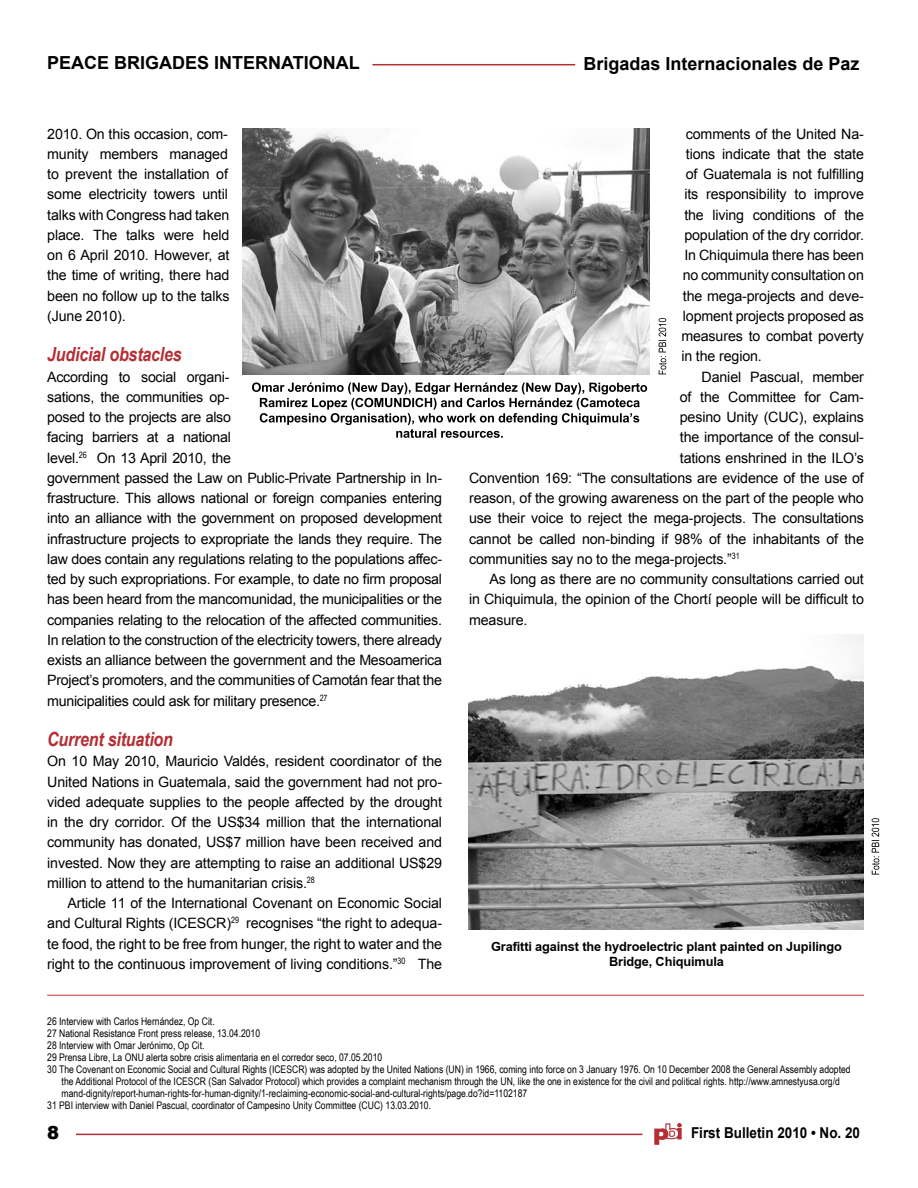
<style>
.page{position:relative;width:918px;height:1188px;background:#fff}
.page>*{position:absolute;margin:0;border:0;box-sizing:border-box;transform-origin:0 0}
.t1{font:italic 700 19.5px "Arial Narrow";letter-spacing:-.01em;color:#b42e34}
.t2{font:700 18px "Arial";color:#000}
.t3{font:700 15px "Arial";color:#000;scale:.9 1}
.t4{font:14.25px/20.2px "Arial";letter-spacing:-.01em;color:#000;text-align:justify}
.t5{font:700 12.75px/15.3px "Arial";letter-spacing:-.01em;color:#000;text-align:center}
.t6{font:10.5px "Arial Narrow";color:#000}
</style>
<div class="page">
<hr style="left:76px;top:1134px;width:566px;height:1px;background:#b42e34">
<svg style="left:654px;top:1123px;width:27px;height:22px"></svg>
<hr style="left:372px;top:64px;width:203px;height:1px;background:#b42e34">
<hr style="left:47px;top:995px;width:817px;height:1px;background:#b6343a">
<img style="left:242px;top:128px;width:408px;height:246px">
<svg style="left:659px;top:318px;width:7px;height:56px"></svg>
<img style="left:469px;top:634px;width:395px;height:296px">
<svg style="left:872px;top:818px;width:7px;height:57px"></svg>
<svg style="left:252px;top:382px;width:395px;height:56px"></svg>
<p class="t2" style="left:47px;top:52px;width:314px">PEACE BRIGADES INTERNATIONAL</p>
<p class="t2" style="left:584px;top:53px;width:278px">Brigadas Internacionales de Paz</p>
<p class="t4" style="left:47px;top:123px;width:184px">2010. On this occasion, com&shy;munity members managed to prevent the installation of some electricity towers until talks with Congress had taken place. The talks were held on 6 April 2010. However, at the time of writing, there had been no follow up to the talks (June 2010).</p>
<h1 class="t1" style="left:47px;top:343px;width:136px">Judicial obstacles</h1>
<p class="t4" style="left:47px;top:366px;width:396px;text-align:left">According to social organi-<br>sations, the communities op-<br>posed to the projects are also<br>facing barriers at a national<br>level.<sup>26</sup> On 13 April 2010, the<br>government passed the Law on Public-Private Partnership in In&shy;frastructure. This allows national or foreign companies entering into an alliance with the government on proposed development infrastructure projects to expropriate the lands they require. The law does contain any regulations relating to the populations affec&shy;ted by such expropriations. For example, to date no firm proposal has been heard from the mancomunidad, the municipalities or the companies relating to the relocation of the affected communities.<br>In relation to the construction of the electricity towers, there already exists an alliance between the government and the Mesoamerica Project’s promoters, and the communities of Camotán fear that the municipalities could ask for military presence.<sup>27</sup></p>
<h1 class="t1" style="left:47px;top:728px;width:127px">Current situation</h1>
<p class="t4" style="left:47px;top:751px;width:396px">On 10 May 2010, Mauricio Valdés, resident coordinator of the United Nations in Guatemala, said the government had not pro&shy;vided adequate supplies to the people affected by the drought in the dry corridor. Of the US$34 million that the international community has donated, US$7 million have been received and invested. Now they are attempting to raise an additional US$29 million to attend to the humanitarian crisis.<sup>28</sup></p>
<p class="t4" style="left:47px;top:893px;width:396px;text-indent:20px">Article 11 of the International Covenant on Economic Social and Cultural Rights (ICESCR)<sup>29</sup> recognises “the right to adequa&shy;te food, the right to be free from hunger, the right to water and the right to the continuous improvement of living conditions.”<sup>30</sup> The</p>
<p class="t4" style="left:686px;top:123px;width:180px">comments of the United Na-</p>
<p class="t4" style="left:686px;top:144px;width:180px">tions indicate that the state</p>
<p class="t4" style="left:686px;top:164px;width:180px">of Guatemala is not fulfilling</p>
<p class="t4" style="left:684px;top:184px;width:181px">its responsibility to improve</p>
<p class="t4" style="left:684px;top:204px;width:181px">the living conditions of the</p>
<p class="t4" style="left:684px;top:225px;width:181px">population of the dry corridor.</p>
<p class="t4" style="left:684px;top:245px;width:181px">In Chiquimula there has been</p>
<p class="t4" style="left:683px;top:265px;width:183px">no community consultation on</p>
<p class="t4" style="left:683px;top:285px;width:183px">the mega-projects and deve-</p>
<p class="t4" style="left:683px;top:306px;width:183px">lopment projects proposed as</p>
<p class="t4" style="left:681px;top:326px;width:184px">measures to combat poverty</p>
<p class="t4" style="left:681px;top:346px;width:82px">in the region.</p>
<p class="t4" style="left:702px;top:366px;width:164px">Daniel Pascual, member</p>
<p class="t4" style="left:680px;top:387px;width:186px">of the Committee for Cam-</p>
<p class="t4" style="left:680px;top:407px;width:186px">pesino Unity (CUC), explains</p>
<p class="t4" style="left:680px;top:427px;width:186px">the importance of the consul-</p>
<p class="t4" style="left:680px;top:447px;width:186px">tations enshrined in the ILO’s</p>
<p class="t4" style="left:469px;top:468px;width:396px">Convention 169: “The consultations are evidence of the use of</p>
<p class="t4" style="left:469px;top:488px;width:396px">reason, of the growing awareness on the part of the people who</p>
<p class="t4" style="left:469px;top:508px;width:396px">use their voice to reject the mega-projects. The consultations</p>
<p class="t4" style="left:469px;top:528px;width:396px">cannot be called non-binding if 98% of the inhabitants of the</p>
<p class="t4" style="left:469px;top:549px;width:272px">communities say no to the mega-projects.”<sup>31</sup></p>
<p class="t4" style="left:489px;top:569px;width:376px">As long as there are no community consultations carried out</p>
<p class="t4" style="left:469px;top:589px;width:396px">in Chiquimula, the opinion of the Chortí people will be difficult to</p>
<p class="t4" style="left:469px;top:609px;width:60px">measure.</p>
<p class="t5" style="left:491px;top:939px;width:352px">Grafitti against the hydroelectric plant painted on Jupilingo<br>Bridge, Chiquimula</p>
<p class="t6" style="left:47px;top:1015px;width:169px">26 Interview with Carlos Hernández, Op Cit.</p>
<p class="t6" style="left:47px;top:1027px;width:214px">27 National Resistance Front press release, 13.04.2010</p>
<p class="t6" style="left:47px;top:1039px;width:159px">28 Interview with Omar Jerónimo, Op Cit.</p>
<p class="t6" style="left:47px;top:1051px;width:337px">29 Prensa Libre, La ONU alerta sobre crisis alimentaria en el corredor seco, 07.05.2010</p>
<p class="t6" style="left:47px;top:1063px;width:805px">30 The Covenant on Economic Social and Cultural Rights (ICESCR) was adopted by the United Nations (UN) in 1966, coming into force on 3 January 1976. On 10 December 2008 the General Assembly adopted</p>
<p class="t6" style="left:62px;top:1075px;width:780px">the Additional Protocol of the ICESCR (San Salvador Protocol) which provides a complaint mechanism through the UN, like the one in existence for the civil and political rights. http://www.amnestyusa.org/d</p>
<p class="t6" style="left:62px;top:1087px;width:467px">mand-dignity/report-human-rights-for-human-dignity/1-reclaiming-economic-social-and-cultural-rights/page.do?id=1102187</p>
<p class="t6" style="left:47px;top:1099px;width:385px">31 PBI interview with Daniel Pascual, coordinator of Campesino Unity Committee (CUC) 13.03.2010.</p>
<p class="t3" style="left:691px;top:1124px;width:189px">First Bulletin 2010 • No. 20</p>
</div>
